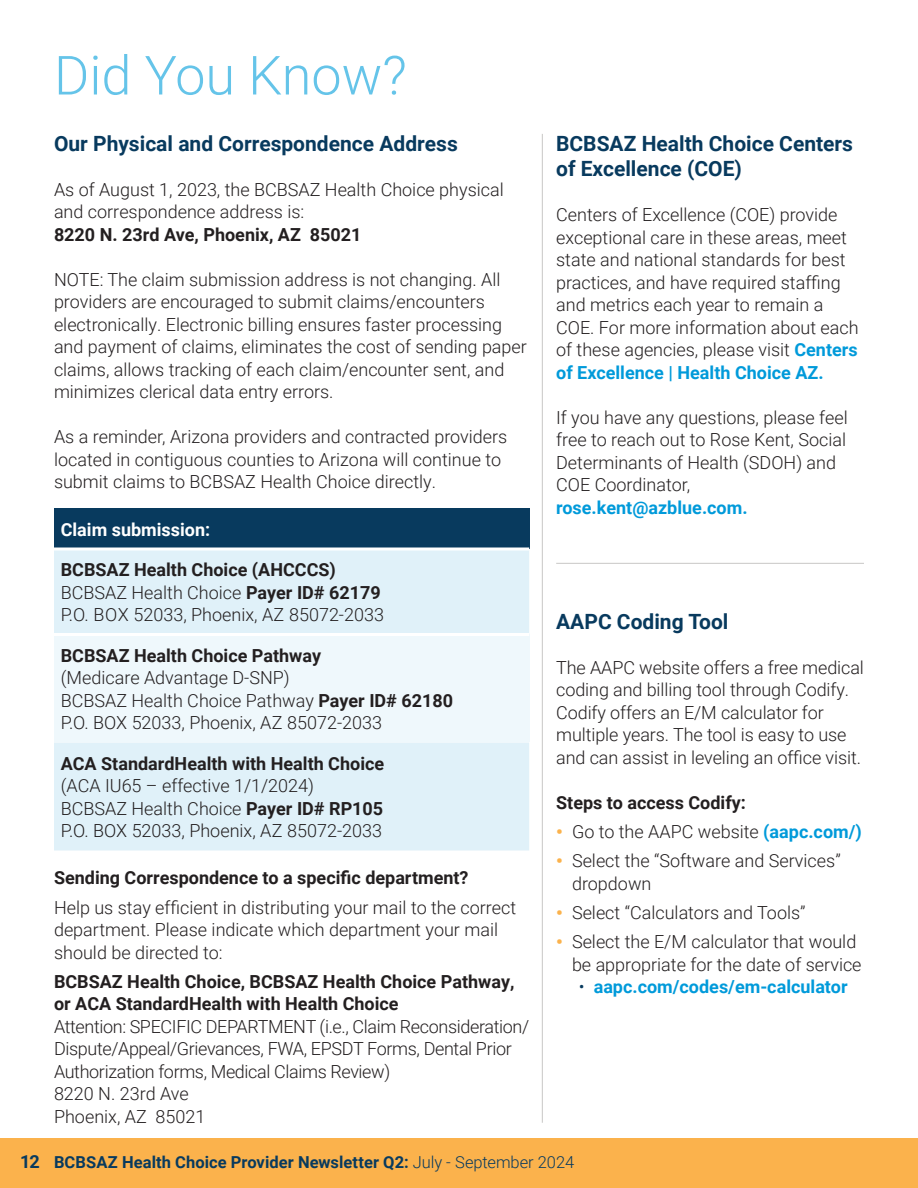
<style>
.page{position:relative;width:918px;height:1188px;background:#fff}
.page>*{position:absolute;margin:0;border:0;box-sizing:border-box;transform-origin:0 0}
.t1{font:300 54px "Roboto";color:#65c4e9}
.t2{font:700 21px/25.5px "Roboto";color:#083a5e}
.t3{font:300 18px/22.5px "Roboto";color:#231f20}
.t4{font:700 18px/22.5px "Roboto";color:#231f20}
.t5{font:300 18px/22.5px "Roboto";letter-spacing:-.02em;color:#231f20}
.t6{font:700 18px "Roboto";color:#009ada}
.t7{font:700 18px "Roboto";color:#fff}
.t8{font:700 16.5px "Roboto";letter-spacing:.005em;color:#083a5e}
.s1{font-weight:700}
.s2{font-weight:700;color:#009ada}
.s3{font-weight:900;color:#fbb24c}
.s4{font-weight:300;color:#083a5e}
.s5{font-size:18px}
.s6{font-weight:300}
</style>
<div class="page">
<div style="left:0;top:1139px;width:918px;height:49px;background:#fbb24c"></div>
<hr style="left:556px;top:563px;width:308px;height:1px;background:#c8c7c6">
<hr style="left:542px;top:134px;width:1px;height:989px;background:#c8c7c6">
<div style="left:54px;top:508px;width:475px;height:41px;background:#083a5e"></div>
<div style="left:54px;top:550px;width:475px;height:300px;background:#e0f1f9"></div>
<div style="left:54px;top:634px;width:475px;height:108px;background:#eff8fc"></div>
<hr style="left:54px;top:548px;width:475px;height:2px;background:#fff">
<hr style="left:54px;top:633px;width:475px;height:3px;background:#fff">
<h1 class="t1" style="left:54px;top:37px;width:354px">Did You Know?</h1>
<p class="t2" style="left:54px;top:130px;width:405px">Our Physical and Correspondence Address</p>
<p class="t3" style="left:54px;top:177px;width:451px">As of August 1, 2023, the BCBSAZ Health Choice physical and correspondence address is:</p>
<p class="t4" style="left:54px;top:222px;width:309px">8220 N. 23rd Ave, Phoenix, AZ 85021</p>
<p class="t3" style="left:54px;top:267px;width:474px">NOTE: The claim submission address is not changing. All providers are encouraged to submit claims/encounters electronically. Electronic billing ensures faster processing and payment of claims, eliminates the cost of sending paper claims, allows tracking of each claim/encounter sent, and minimizes clerical data entry errors.</p>
<p class="t3" style="left:54px;top:425px;width:455px">As a reminder, Arizona providers and contracted providers located in contiguous counties to Arizona will continue to submit claims to BCBSAZ Health Choice directly.</p>
<p class="t7" style="left:61px;top:516px;width:151px">Claim submission:</p>
<p class="t3" style="left:61px;top:558px;width:325px"><span class="s1">BCBSAZ Health Choice (AHCCCS)<br></span>BCBSAZ Health Choice <span class="s1">Payer ID# 62179<br></span>P.O. BOX 52033, Phoenix, AZ 85072-2033</p>
<p class="t4" style="left:61px;top:643px;width:262px">BCBSAZ Health Choice Pathway</p>
<p class="t3" style="left:61px;top:666px;width:394px">(Medicare Advantage D-SNP)<br>BCBSAZ Health Choice Pathway <span class="s1">Payer ID# 62180<br></span>P.O. BOX 52033, Phoenix, AZ 85072-2033</p>
<p class="t4" style="left:61px;top:751px;width:325px">ACA StandardHealth with Health Choice</p>
<p class="t3" style="left:61px;top:774px;width:324px">(ACA IU65 – effective 1/1/2024)<br>BCBSAZ Health Choice <span class="s1">Payer ID# RP105<br></span>P.O. BOX 52033, Phoenix, AZ 85072-2033</p>
<p class="t4" style="left:54px;top:866px;width:416px">Sending Correspondence to a specific department?</p>
<p class="t3" style="left:54px;top:895px;width:464px">Help us stay efficient in distributing your mail to the correct department. Please indicate which department your mail should be directed to:</p>
<p class="t4" style="left:54px;top:969px;width:462px">BCBSAZ Health Choice, BCBSAZ Health Choice Pathway, or ACA StandardHealth with Health Choice</p>
<p class="t5" style="left:54px;top:1014px;width:477px">Attention: SPECIFIC DEPARTMENT (i.e., Claim Reconsideration/ Dispute/Appeal/Grievances, FWA, EPSDT Forms, Dental Prior Authorization forms, Medical Claims Review)<br>8220 N. 23rd Ave<br>Phoenix, AZ 85021</p>
<p class="t2" style="left:556px;top:130px;width:298px">BCBSAZ Health Choice Centers of Excellence (COE)</p>
<p class="t3" style="left:556px;top:203px;width:304px">Centers of Excellence (COE) provide exceptional care in these areas, meet state and national standards for best practices, and have required staffing and metrics each year to remain a COE. For more information about each of these agencies, please visit <span class="s2">Centers of Excellence | Health Choice AZ.</span></p>
<p class="t3" style="left:556px;top:405px;width:293px">If you have any questions, please feel free to reach out to Rose Kent, Social<br>Determinants of Health (SDOH) and<br>COE Coordinator,</p>
<p class="t6" style="left:556px;top:495px;width:193px">rose.kent@azblue.com.</p>
<p class="t2" style="left:556px;top:608px;width:174px">AAPC Coding Tool</p>
<p class="t3" style="left:556px;top:655px;width:309px">The AAPC website offers a free medical coding and billing tool through Codify.<br>Codify offers an E/M calculator for multiple years. The tool is easy to use and can assist in leveling an office visit.</p>
<p class="t4" style="left:556px;top:790px;width:191px">Steps to access Codify:</p>
<p class="t3" style="left:556px;top:820px;width:307px"><span class="s3">•</span> Go to the AAPC website <span class="s2">(aapc.com/)</span></p>
<p class="t3" style="left:572px;top:849px;width:270px;text-indent:-16px"><span class="s3">•</span> Select the “Software and Services” dropdown</p>
<p class="t3" style="left:556px;top:901px;width:251px"><span class="s3">•</span> Select “Calculators and Tools”</p>
<p class="t3" style="left:556px;top:930px;width:307px;text-align:right"><span class="s3">•</span> Select the E/M calculator that would be appropriate for the date of service</p>
<p class="t6" style="left:579px;top:974px;width:270px"><span class="s4">•</span> aapc.com/codes/em-calculator</p>
<p class="t8" style="left:20px;top:1150px;width:555px"><span class="s5">12</span> BCBSAZ Health Choice Provider Newsletter Q2: <span class="s6">July - September 2024</span></p>
</div>
